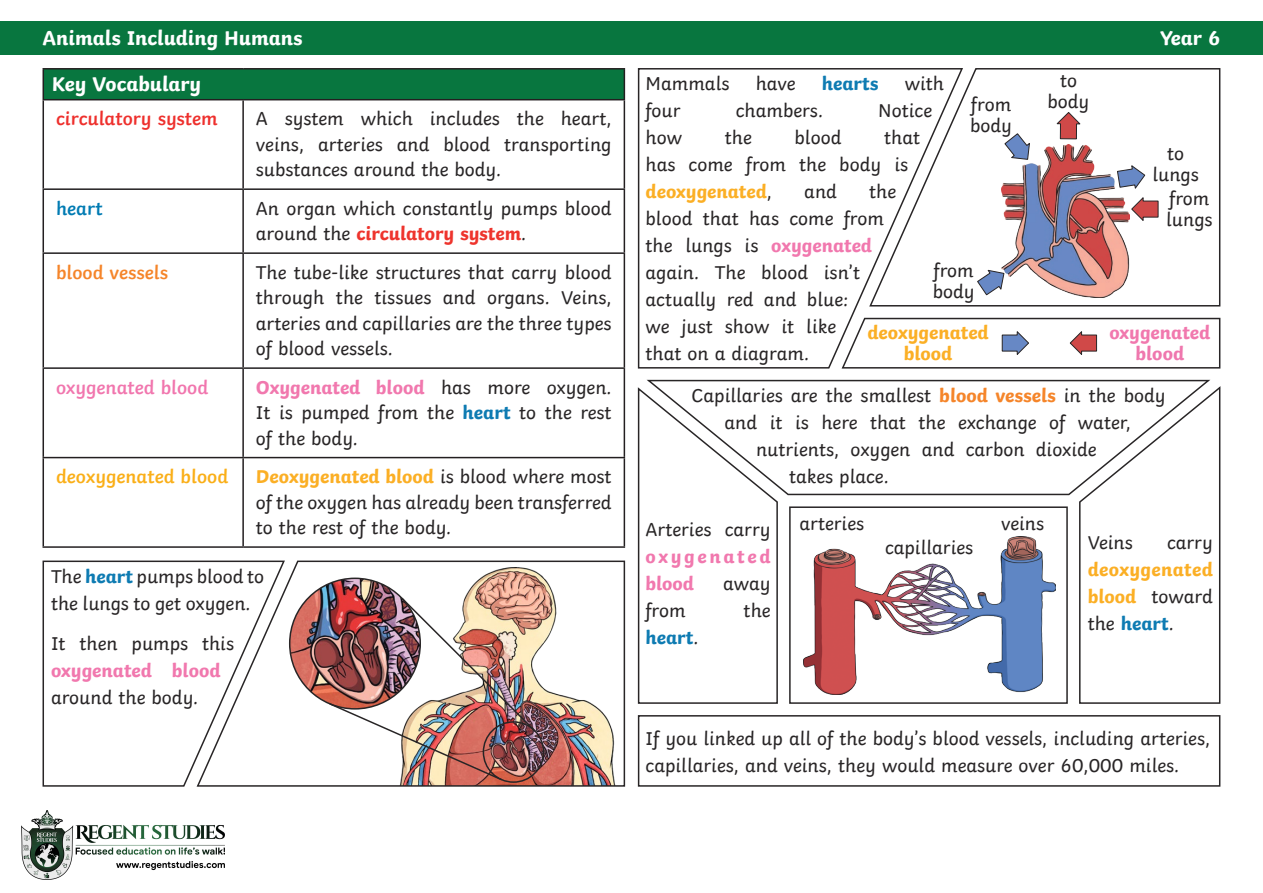
<style>
.page{position:relative;width:1263px;height:893px;background:#fff}
.page>*{position:absolute;margin:0;border:0;box-sizing:border-box;transform-origin:0 0}
.Heading_3{font:700 21px "Twinkl";color:#fff}
.KS2_Body_Copy{font:19.5px/27px "Twinkl";color:#282526}
.KS2_Body_Copy-2{font:700 19.5px/27px "Twinkl";color:#fbaf25;text-align:justify}
.KS2_Body_Copy-3{font:700 19.5px/27px "Twinkl";color:#f178ae;text-align:justify}
.KS2_Body_Copy-4{font:600 19.5px "Twinkl";color:#ee302d}
.KS2_Body_Copy-5{font:600 19.5px "Twinkl";color:#faaf18}
.KS2_Body_Copy-6{font:600 19.5px "Twinkl";color:#f176ae}
.KS2_Body_Copy-7{font:600 19.5px "Twinkl";color:#f5852a}
.KS2_Body_Copy-8{font:700 19.5px "Twinkl";color:#0e7bb2}
.KS2_Body_Copy-9{font:600 19.5px "Twinkl";color:#007bb3}
.s1{font-weight:700;color:#ee342d}
.s2{font-weight:700;color:#f178ae}
.s3{font-weight:700;color:#0e7bb2}
.s4{font-weight:700;color:#fbaf25}
.s5{color:#ef77ae}
.s6{font-weight:700;color:#f5852a}
.s7{font-weight:400;color:#282526}
.s8{color:#0e7bb2}
</style>
<div class="page">
<div style="left:0;top:21px;width:1263px;height:34px;background:#08763f"></div>
<div style="left:43px;top:69px;width:581px;height:31px;background:#08763f"></div>
<hr style="left:43px;top:100px;width:1px;height:88px;background:#231f20">
<hr style="left:242px;top:100px;width:2px;height:88px;background:#231f20">
<hr style="left:624px;top:100px;width:1px;height:88px;background:#231f20">
<hr style="left:43px;top:188px;width:200px;height:2px;background:#231f20">
<hr style="left:43px;top:190px;width:1px;height:62px;background:#231f20">
<hr style="left:243px;top:188px;width:382px;height:2px;background:#231f20">
<hr style="left:242px;top:190px;width:2px;height:62px;background:#231f20">
<hr style="left:624px;top:190px;width:1px;height:62px;background:#231f20">
<hr style="left:43px;top:252px;width:200px;height:2px;background:#231f20">
<hr style="left:43px;top:254px;width:1px;height:113px;background:#231f20">
<hr style="left:243px;top:252px;width:382px;height:2px;background:#231f20">
<hr style="left:242px;top:254px;width:2px;height:113px;background:#231f20">
<hr style="left:624px;top:254px;width:1px;height:113px;background:#231f20">
<hr style="left:43px;top:367px;width:200px;height:2px;background:#231f20">
<hr style="left:43px;top:369px;width:1px;height:88px;background:#231f20">
<hr style="left:243px;top:367px;width:382px;height:2px;background:#231f20">
<hr style="left:242px;top:369px;width:2px;height:88px;background:#231f20">
<hr style="left:624px;top:369px;width:1px;height:88px;background:#231f20">
<hr style="left:43px;top:457px;width:200px;height:1px;background:#231f20">
<hr style="left:43px;top:458px;width:1px;height:88px;background:#231f20">
<hr style="left:243px;top:457px;width:382px;height:1px;background:#231f20">
<hr style="left:242px;top:458px;width:2px;height:88px;background:#231f20">
<hr style="left:624px;top:458px;width:1px;height:88px;background:#231f20">
<hr style="left:43px;top:546px;width:200px;height:2px;background:#231f20">
<hr style="left:243px;top:546px;width:382px;height:2px;background:#231f20">
<hr style="left:43px;top:68px;width:200px;height:2px;background:#231f20">
<svg style="left:43px;top:70px;width:1px;height:29px"></svg>
<hr style="left:243px;top:68px;width:382px;height:2px;background:#231f20">
<svg style="left:624px;top:70px;width:1px;height:29px"></svg>
<hr style="left:43px;top:99px;width:200px;height:1px;background:#231f20">
<hr style="left:243px;top:99px;width:382px;height:1px;background:#231f20">
<svg style="left:637px;top:68px;width:584px;height:719px"></svg>
<img style="left:1002px;top:144px;width:127px;height:153px">
<img style="left:803px;top:537px;width:253px;height:158px">
<svg style="left:42px;top:560px;width:584px;height:227px"></svg>
<svg style="left:976px;top:269px;width:29px;height:27px"></svg>
<svg style="left:1004px;top:133px;width:26px;height:27px"></svg>
<svg style="left:1001px;top:331px;width:29px;height:25px"></svg>
<svg style="left:1116px;top:165px;width:30px;height:25px"></svg>
<svg style="left:1056px;top:111px;width:26px;height:29px"></svg>
<svg style="left:1131px;top:196px;width:28px;height:25px"></svg>
<svg style="left:1069px;top:330px;width:28px;height:25px"></svg>
<img style="left:290px;top:578px;width:130px;height:131px;border-radius:65px">
<img style="left:328px;top:596px;width:209px;height:186px">
<img style="left:22px;top:810px;width:202px;height:69px">
<p class="Heading_3" style="left:43px;top:21px;width:261px">Animals Including Humans</p>
<p class="Heading_3" style="left:1160px;top:21px;width:62px">Year 6</p>
<p class="Heading_3" style="left:52px;top:67px;width:151px">Key Vocabulary</p>
<p class="KS2_Body_Copy-4" style="left:56px;top:103px;width:163px">circulatory system</p>
<p class="KS2_Body_Copy" style="left:256px;top:104px;width:357px;line-height:25.5px;text-align:justify">A system which includes the heart, veins, arteries and blood transporting substances around the body.</p>
<p class="KS2_Body_Copy-9" style="left:56px;top:193px;width:48px">heart</p>
<p class="KS2_Body_Copy" style="left:256px;top:194px;width:357px;line-height:25.5px">An organ which constantly pumps blood around the <span class="s1">circulatory system</span>.</p>
<p class="KS2_Body_Copy-7" style="left:56px;top:257px;width:114px">blood vessels</p>
<p class="KS2_Body_Copy" style="left:256px;top:258px;width:357px;line-height:25.5px;text-align:justify">The tube-like structures that carry blood through the tissues and organs. Veins, arteries and capillaries are the three types of blood vessels.</p>
<p class="KS2_Body_Copy-6" style="left:56px;top:372px;width:154px">oxygenated blood</p>
<p class="KS2_Body_Copy" style="left:256px;top:373px;width:357px;line-height:25.5px;text-align:justify"><span class="s2">Oxygenated blood</span> has more oxygen.<br>It is pumped from the <span class="s3">heart</span> to the rest of the body.</p>
<p class="KS2_Body_Copy-5" style="left:56px;top:461px;width:174px">deoxygenated blood</p>
<p class="KS2_Body_Copy" style="left:256px;top:462px;width:357px;line-height:25.5px;text-align:justify"><span class="s4">Deoxygenated blood</span> is blood where most of the oxygen has already been transferred to the rest of the body.</p>
<p class="KS2_Body_Copy" style="left:1047px;top:68px;width:43px;line-height:21px;text-align:center">to body</p>
<p class="KS2_Body_Copy" style="left:646px;top:68px;width:85px">Mammals</p>
<p class="KS2_Body_Copy" style="left:756px;top:68px;width:41px">have</p>
<p class="KS2_Body_Copy-8" style="left:822px;top:67px;width:58px">hearts</p>
<p class="KS2_Body_Copy" style="left:905px;top:68px;width:41px">with</p>
<p class="KS2_Body_Copy" style="left:646px;top:95px;width:36px">four</p>
<p class="KS2_Body_Copy" style="left:736px;top:95px;width:89px">chambers.</p>
<p class="KS2_Body_Copy" style="left:878px;top:95px;width:55px">Notice</p>
<p class="KS2_Body_Copy" style="left:646px;top:122px;width:38px">how</p>
<p class="KS2_Body_Copy" style="left:725px;top:122px;width:29px">the</p>
<p class="KS2_Body_Copy" style="left:794px;top:122px;width:48px">blood</p>
<p class="KS2_Body_Copy" style="left:970px;top:92px;width:43px;line-height:21px">from body</p>
<p class="KS2_Body_Copy" style="left:646px;top:122px;width:276px;text-indent:238px">that has come from the body is <span class="s4">deoxygenated</span>,</p>
<p class="KS2_Body_Copy" style="left:1152px;top:142px;width:48px;line-height:21px;text-align:center">to lungs</p>
<p class="KS2_Body_Copy" style="left:1166px;top:186px;width:48px;line-height:21px">from lungs</p>
<p class="KS2_Body_Copy" style="left:646px;top:176px;width:252px;text-indent:223px">the blood that has come from the lungs is <span class="s2">oxygenated </span>again. The blood isn’t actually red and blue:<br>we just show it like<br>that on a diagram.</p>
<p class="KS2_Body_Copy" style="left:804px;top:176px;width:34px">and</p>
<p class="KS2_Body_Copy" style="left:933px;top:258px;width:43px;line-height:21px">from body</p>
<p class="KS2_Body_Copy-2" style="left:867px;top:320px;width:123px;line-height:21px;text-align:center">deoxygenated blood</p>
<p class="KS2_Body_Copy-3" style="left:1109px;top:320px;width:102px;line-height:21px;text-align:center">oxygenated <span class="s5">blood</span></p>
<p class="KS2_Body_Copy" style="left:691px;top:380px;width:476px">Capillaries are the smallest <span class="s6">blood vessels</span> in the body</p>
<p class="KS2_Body_Copy" style="left:724px;top:407px;width:408px">and it is here that the exchange of water,</p>
<p class="KS2_Body_Copy" style="left:756px;top:434px;width:342px">nutrients, oxygen and carbon dioxide</p>
<p class="KS2_Body_Copy" style="left:789px;top:461px;width:101px">takes place.</p>
<p class="KS2_Body_Copy-3" style="left:645px;top:513px;width:127px"><span class="s7">Arteries carry </span>oxygenated blood</p>
<p class="KS2_Body_Copy" style="left:799px;top:508px;width:66px">arteries</p>
<p class="KS2_Body_Copy" style="left:1001px;top:508px;width:45px">veins</p>
<p class="KS2_Body_Copy" style="left:1088px;top:527px;width:47px">Veins</p>
<p class="KS2_Body_Copy-2" style="left:1088px;top:527px;width:127px;text-indent:79px"><span class="s7">carry </span>deoxygenated blood <span class="s7">toward the</span> <span class="s8">heart</span><span class="s7">.</span></p>
<p class="KS2_Body_Copy" style="left:885px;top:533px;width:90px">capillaries</p>
<p class="KS2_Body_Copy" style="left:51px;top:561px;width:215px">The <span class="s3">heart</span> pumps blood to the lungs to get oxygen.</p>
<p class="KS2_Body_Copy" style="left:51px;top:628px;width:185px">It then pumps this <span class="s2">oxygenated blood </span>around the body.</p>
<p class="KS2_Body_Copy" style="left:723px;top:568px;width:49px">away</p>
<p class="KS2_Body_Copy" style="left:645px;top:595px;width:42px">from</p>
<p class="KS2_Body_Copy" style="left:744px;top:595px;width:29px">the</p>
<p class="KS2_Body_Copy-8" style="left:645px;top:621px;width:55px">heart<span class="s7">.</span></p>
<p class="KS2_Body_Copy" style="left:646px;top:723px;width:566px">If you linked up all of the body’s blood vessels, including arteries, capillaries, and veins, they would measure over 60,000 miles.</p>
</div>
